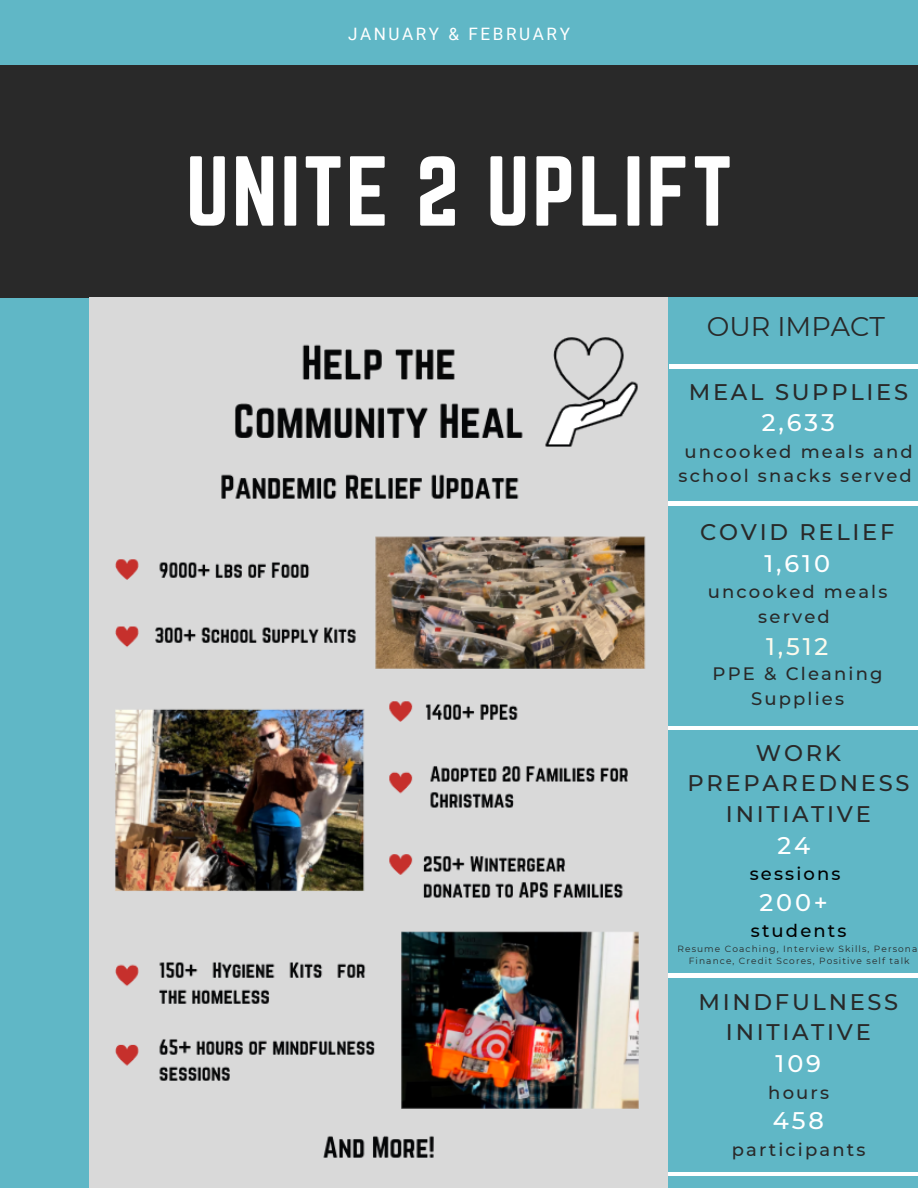
<style>
.page{position:relative;width:918px;height:1188px;background:#fff}
.page>*{position:absolute;margin:0;border:0;box-sizing:border-box;transform-origin:0 0}
.t1{font:86.85px "Norwester";letter-spacing:.03em;color:#fff}
.t2{font:27px "Montserrat";color:#292929}
.t3{font:500 24px "Montserrat";letter-spacing:.12em;color:#fff}
.t4{font:500 24px "Montserrat";color:#fcfaed}
.t5{font:500 22.5px/30.8px "Montserrat";letter-spacing:.12em;color:#292929;text-align:center}
.t6{font:500 18px/24.8px "Montserrat";letter-spacing:.12em;color:#292929;text-align:center}
.t7{font:500 18px "Montserrat";letter-spacing:.12em;color:#010101}
.t8{font:17.1px "Roboto";letter-spacing:.15em;color:#fff}
.t9{font:9px/11.7px "Montserrat";letter-spacing:.12em;color:#292929;text-align:center}
</style>
<div class="page">
<div style="left:0;top:298px;width:668px;height:890px;background:#60b7c6"></div>
<div style="left:0;top:56px;width:918px;height:242px;background:#292929"></div>
<div style="left:0;top:0;width:918px;height:65px;background:#60b7c6"></div>
<div style="left:668px;top:911px;width:250px;height:277px;background:#60b7c6"></div>
<div style="left:668px;top:298px;width:250px;height:614px;background:#60b7c6"></div>
<hr style="left:669px;top:365px;width:249px;height:3px;background:#fff">
<hr style="left:668px;top:502px;width:250px;height:3px;background:#fff">
<hr style="left:668px;top:726px;width:250px;height:4px;background:#fff">
<hr style="left:668px;top:974px;width:250px;height:3px;background:#fff">
<hr style="left:668px;top:1172px;width:250px;height:3px;background:#fff">
<img style="left:89px;top:298px;width:578px;height:890px">
<p class="t8" style="left:348px;top:24px;width:223px">JANUARY &amp; FEBRUARY</p>
<p class="t1" style="left:186px;top:150px;width:548px">UNITE 2 UPLIFT</p>
<p class="t2" style="left:707px;top:310px;width:180px">OUR IMPACT</p>
<p class="t5" style="left:689px;top:376px;width:221px">MEAL SUPPLIES</p>
<p class="t3" style="left:762px;top:408px;width:74px">2,633</p>
<p class="t6" style="left:679px;top:439px;width:236px;line-height:24.3px">uncooked meals and school snacks served</p>
<p class="t5" style="left:700px;top:516px;width:196px">COVID RELIEF</p>
<p class="t3" style="left:764px;top:549px;width:67px">1,610</p>
<p class="t6" style="left:708px;top:580px;width:181px">uncooked meals served</p>
<p class="t4" style="left:766px;top:631px;width:64px">1,512</p>
<p class="t6" style="left:713px;top:662px;width:171px">PPE &amp; Cleaning<br>Supplies</p>
<p class="t5" style="left:687px;top:737px;width:224px">WORK<br>PREPAREDNESS<br>INITIATIVE</p>
<p class="t3" style="left:777px;top:830px;width:34px">24</p>
<p class="t7" style="left:750px;top:863px;width:92px">sessions</p>
<p class="t3" style="left:760px;top:888px;width:70px">200+</p>
<p class="t7" style="left:751px;top:920px;width:97px">students</p>
<p class="t9" style="left:678px;top:943px;width:241px">Resume Coaching, Interview Skills, Persona<br>Finance, Credit Scores, Positive self talk</p>
<p class="t5" style="left:699px;top:986px;width:201px">MINDFULNESS<br>INITIATIVE</p>
<p class="t3" style="left:776px;top:1049px;width:47px">109</p>
<p class="t6" style="left:768px;top:1080px;width:62px">hours</p>
<p class="t3" style="left:773px;top:1106px;width:53px">458</p>
<p class="t6" style="left:732px;top:1137px;width:135px">participants</p>
</div>
